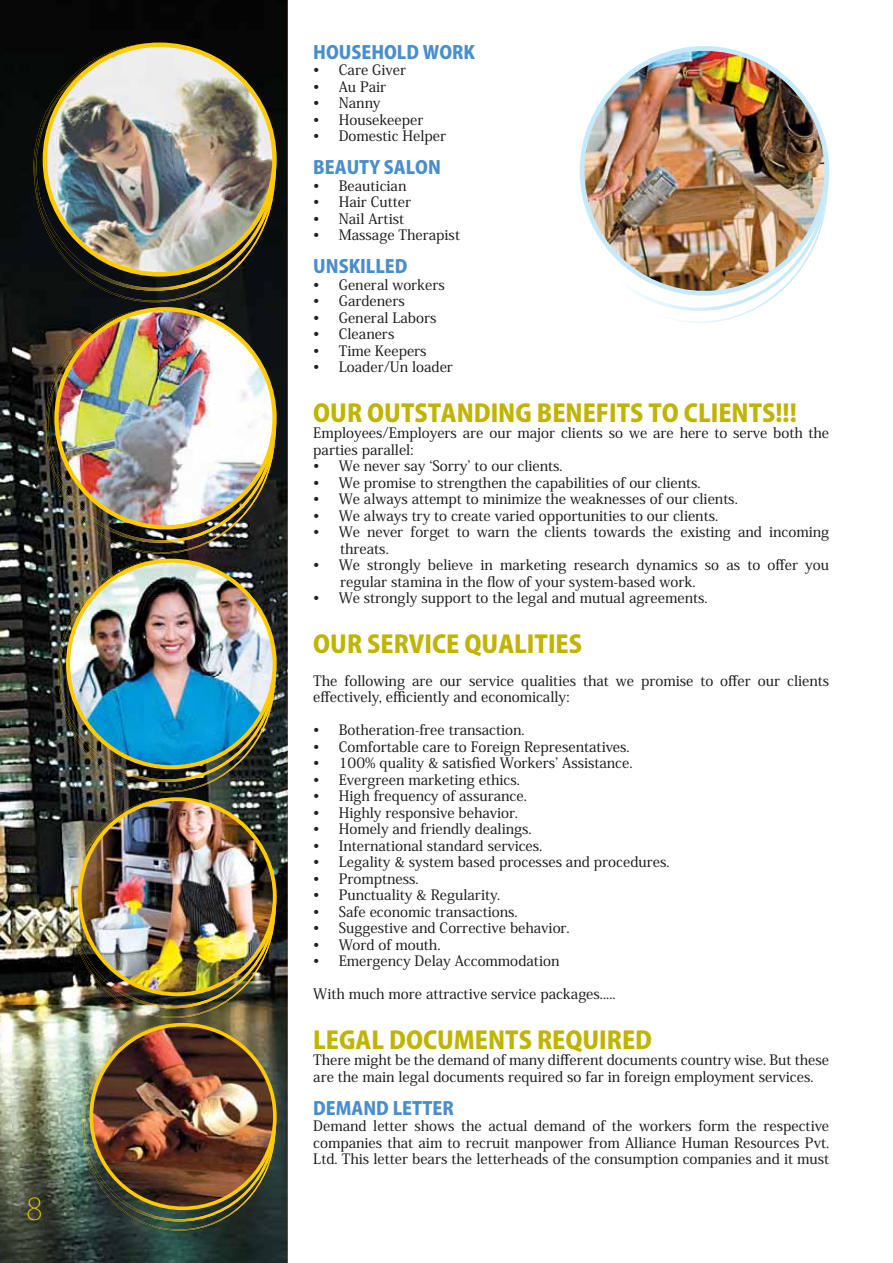
<style>
.page{position:relative;width:893px;height:1263px;background:#fff}
.page>*{position:absolute;margin:0;border:0;box-sizing:border-box;transform-origin:0 0}
.t1{font:30px "Koz Go Pro Extra Light 90 msp RKSJ H";color:#ffcb04}
.t2{font:24px "Koz Go Pro Heavy 90 msp RKSJ H";color:#c0b400}
.t3{font:18px "Koz Go Pro Heavy 90 msp RKSJ H";color:#498ecc}
.t4{font:14.25px/16.5px "Koz Min Pro Medium 90 msp RKSJ H";color:#231f20}
</style>
<div class="page">
<img style="left:0;top:0;width:288px;height:1263px">
<img style="left:35px;top:291px;width:240px;height:11px">
<img style="left:34px;top:43px;width:242px;height:248px">
<img style="left:34px;top:44px;width:9px;height:163px">
<img style="left:43px;top:43px;width:234px;height:234px">
<img style="left:83px;top:1221px;width:192px;height:10px">
<img style="left:82px;top:1023px;width:194px;height:198px">
<img style="left:83px;top:1024px;width:6px;height:131px">
<img style="left:89px;top:1023px;width:188px;height:187px">
<img style="left:47px;top:543px;width:228px;height:11px">
<img style="left:46px;top:464px;width:230px;height:79px">
<img style="left:46px;top:308px;width:8px;height:156px">
<img style="left:54px;top:307px;width:223px;height:222px">
<img style="left:59px;top:782px;width:216px;height:10px">
<img style="left:58px;top:559px;width:218px;height:223px">
<img style="left:59px;top:560px;width:7px;height:147px">
<img style="left:66px;top:559px;width:211px;height:210px">
<img style="left:71px;top:1008px;width:204px;height:10px">
<img style="left:70px;top:798px;width:206px;height:210px">
<img style="left:71px;top:798px;width:7px;height:139px">
<img style="left:78px;top:797px;width:199px;height:199px">
<svg style="left:641px;top:296px;width:134px;height:15px"></svg>
<img style="left:580px;top:46px;width:249px;height:250px">
<h1 class="t1" style="left:26px;top:1198px;width:18px">8</h1>
<p class="t3" style="left:313px;top:45px;width:163px">HOUSEHOLD WORK</p>
<p class="t4" style="left:313px;top:64px;width:94px">• Care Giver</p>
<p class="t4" style="left:313px;top:80px;width:74px">• Au Pair</p>
<p class="t4" style="left:313px;top:97px;width:69px">• Nanny</p>
<p class="t4" style="left:313px;top:113px;width:112px">• Housekeeper</p>
<p class="t4" style="left:313px;top:130px;width:134px">• Domestic Helper</p>
<p class="t3" style="left:313px;top:161px;width:129px">BEAUTY SALON</p>
<p class="t4" style="left:313px;top:179px;width:95px">• Beautician</p>
<p class="t4" style="left:313px;top:196px;width:99px">• Hair Cutter</p>
<p class="t4" style="left:313px;top:212px;width:92px">• Nail Artist</p>
<p class="t4" style="left:313px;top:229px;width:148px">• Massage Therapist</p>
<p class="t3" style="left:313px;top:260px;width:96px">UNSKILLED</p>
<p class="t4" style="left:313px;top:278px;width:133px">• General workers</p>
<p class="t4" style="left:313px;top:295px;width:93px">• Gardeners</p>
<p class="t4" style="left:313px;top:311px;width:125px">• General Labors</p>
<p class="t4" style="left:313px;top:328px;width:83px">• Cleaners</p>
<p class="t4" style="left:313px;top:344px;width:115px">• Time Keepers</p>
<p class="t4" style="left:313px;top:361px;width:141px">• Loader/Un loader</p>
<h2 class="t2" style="left:313px;top:404px;width:485px">OUR OUTSTANDING BENEFITS TO CLIENTS!!!</h2>
<p class="t4" style="left:313px;top:427px;width:517px">Employees/Employers are our major clients so we are here to serve both the parties parallel:</p>
<p class="t4" style="left:313px;top:460px;width:251px">• We never say ʻSorryʼ to our clients.</p>
<p class="t4" style="left:313px;top:476px;width:389px">• We promise to strengthen the capabilities of our clients.</p>
<p class="t4" style="left:313px;top:493px;width:426px">• We always attempt to minimize the weaknesses of our clients.</p>
<p class="t4" style="left:313px;top:509px;width:406px">• We always try to create varied opportunities to our clients.</p>
<p class="t4" style="left:340px;top:526px;width:490px;text-indent:-27px">• We never forget to warn the clients towards the existing and incoming threats.</p>
<p class="t4" style="left:340px;top:559px;width:490px;text-indent:-27px">• We strongly believe in marketing research dynamics so as to offer you regular stamina in the flow of your system-based work.</p>
<p class="t4" style="left:313px;top:592px;width:396px">• We strongly support to the legal and mutual agreements.</p>
<h2 class="t2" style="left:313px;top:635px;width:270px">OUR SERVICE QUALITIES</h2>
<p class="t4" style="left:313px;top:674px;width:517px">The following are our service qualities that we promise to offer our clients effectively, efficiently and economically:</p>
<p class="t4" style="left:313px;top:724px;width:213px">• Botheration-free transaction.</p>
<p class="t4" style="left:313px;top:740px;width:318px">• Comfortable care to Foreign Representatives.</p>
<p class="t4" style="left:313px;top:757px;width:321px">• 100% quality &amp; satisfied Workersʼ Assistance.</p>
<p class="t4" style="left:313px;top:773px;width:208px">• Evergreen marketing ethics.</p>
<p class="t4" style="left:313px;top:790px;width:215px">• High frequency of assurance.</p>
<p class="t4" style="left:313px;top:806px;width:206px">• Highly responsive behavior.</p>
<p class="t4" style="left:313px;top:823px;width:220px">• Homely and friendly dealings.</p>
<p class="t4" style="left:313px;top:839px;width:231px">• International standard services.</p>
<p class="t4" style="left:313px;top:856px;width:358px">• Legality &amp; system based processes and procedures.</p>
<p class="t4" style="left:313px;top:872px;width:107px">• Promptness.</p>
<p class="t4" style="left:313px;top:889px;width:189px">• Punctuality &amp; Regularity.</p>
<p class="t4" style="left:313px;top:905px;width:206px">• Safe economic transactions.</p>
<p class="t4" style="left:313px;top:922px;width:258px">• Suggestive and Corrective behavior.</p>
<p class="t4" style="left:313px;top:938px;width:129px">• Word of mouth.</p>
<p class="t4" style="left:313px;top:955px;width:248px">• Emergency Delay Accommodation</p>
<p class="t4" style="left:313px;top:988px;width:304px">With much more attractive service packages.....</p>
<h2 class="t2" style="left:313px;top:1031px;width:340px">LEGAL DOCUMENTS REQUIRED</h2>
<p class="t4" style="left:313px;top:1054px;width:517px">There might be the demand of many different documents country wise. But these are the main legal documents required so far in foreign employment services.</p>
<p class="t3" style="left:313px;top:1101px;width:142px">DEMAND LETTER</p>
<p class="t4" style="left:313px;top:1120px;width:517px;text-align:justify">Demand letter shows the actual demand of the workers form the respective companies that aim to recruit manpower from Alliance Human Resources Pvt.<br>Ltd. This letter bears the letterheads of the consumption companies and it must</p>
</div>
